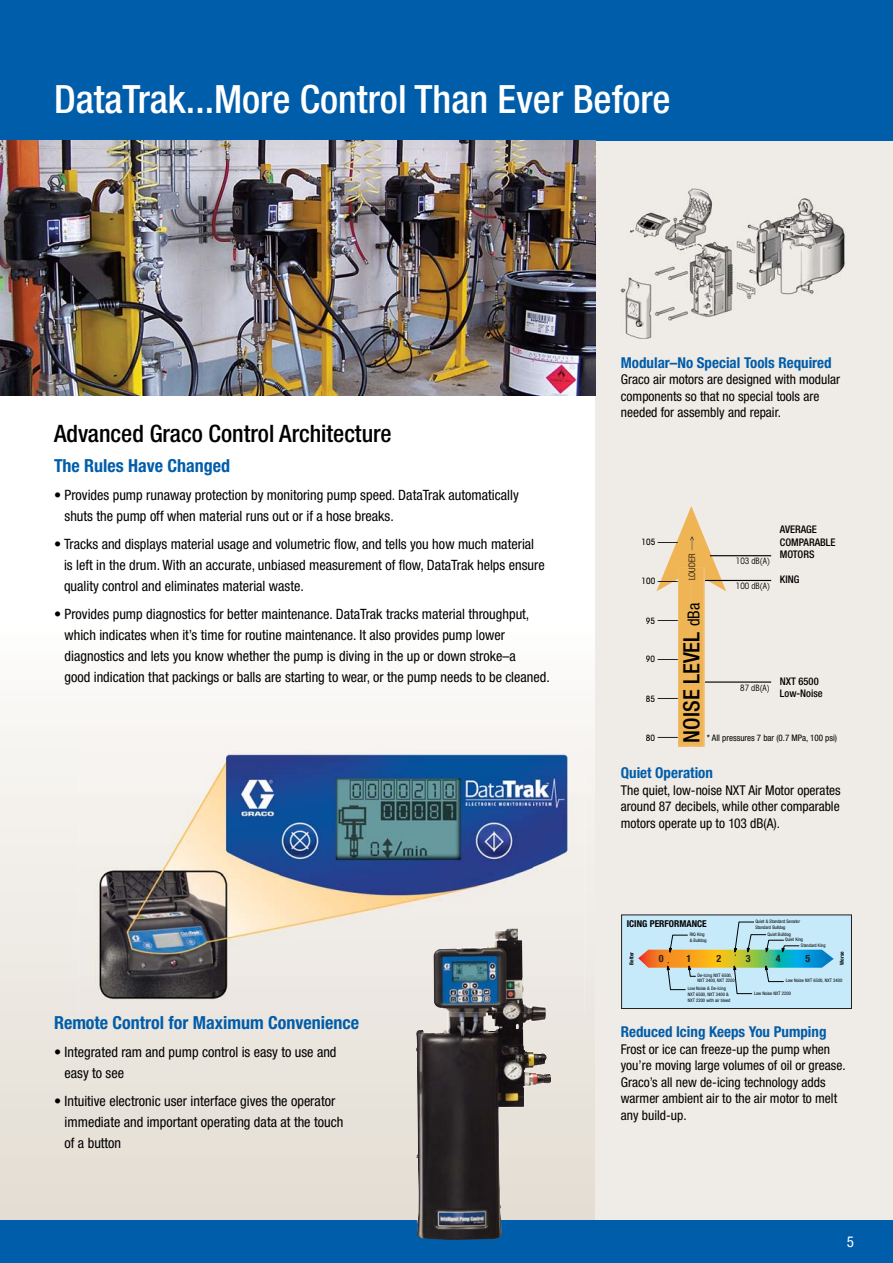
<style>
.page{position:relative;width:893px;height:1263px;background:#fff}
.page>*{position:absolute;margin:0;border:0;box-sizing:border-box;transform-origin:0 0}
.t1{font:500 condensed 39px "Helvetica Neue LT Std";color:#fff}
.t2{font:500 condensed 24px "Helvetica Neue LT Std";color:#000}
.t3{font:500 condensed 22.5px "Helvetica Neue LT Std";color:#000}
.t4{font:700 condensed 18px "Helvetica Neue LT Std";color:#005daa}
.t5{font:700 condensed 15px "Helvetica Neue LT Std";color:#005daa}
.t6{font:condensed 15px "Helvetica Neue LT Std";color:#fff}
.t7{font:condensed 14.25px/21px "Helvetica Neue LT Std";color:#000}
.t8{font:condensed 13.5px/16.5px "Helvetica Neue LT Std";color:#000}
.t9{font:500 condensed 10.5px/12.6px "Helvetica Neue LT Std";color:#000}
.t10{font:700 condensed 10.05px "Helvetica Neue LT Std";color:#231f20}
.t11{font:700 condensed 9.45px "Helvetica Neue LT Std";color:#000}
.t12{font:condensed 9px "Helvetica Neue LT Std";color:#000}
.t13{font:300 condensed 9px "Helvetica Neue LT Std";color:#000}
.t14{font:condensed 8.55px "ITC Avant Garde Std";color:#000}
.t15{font:500 condensed 8.55px "ITC Avant Garde Std";color:#000}
.t16{font:700 condensed 5.4px "Helvetica Neue LT Std";color:#000}
.t17{font:condensed 4.8px/5.7px "Helvetica Neue LT Std";color:#000}
.s1{font-weight:400;font-size:16.5px}
</style>
<div class="page">
<svg style="left:0;top:709px;width:595px;height:511px;background:#ebe6de"></svg>
<div style="left:595px;top:140px;width:298px;height:1080px;background:#efebe6"></div>
<hr style="left:705px;top:681px;width:66px;height:2px;background:#000">
<hr style="left:705px;top:580px;width:66px;height:1px;background:#000">
<hr style="left:710px;top:555px;width:61px;height:1px;background:#000">
<svg style="left:656px;top:506px;width:70px;height:241px"></svg>
<img style="left:620px;top:188px;width:226px;height:151px">
<div style="left:0;top:1220px;width:893px;height:43px;background:#005daa"></div>
<div style="left:0;top:0;width:893px;height:140px;background:#005daa"></div>
<img style="left:0;top:140px;width:595px;height:255px">
<img style="left:415px;top:1012px;width:136px;height:228px">
<img style="left:79px;top:729px;width:505px;height:283px">
<img style="left:433px;top:928px;width:113px;height:84px">
<div style="left:622px;top:915px;width:229px;height:93px;background:#c7eafb"></div>
<div style="left:621px;top:915px;width:231px;height:94px;border:1px solid #231f20"></div>
<svg style="left:638px;top:921px;width:196px;height:73px"></svg>
<h1 class="t1" style="left:54px;top:85px;width:618px">DataTrak...More Control Than Ever Before</h1>
<h2 class="t2" style="left:54px;top:425px;width:339px">Advanced Graco Control Architecture</h2>
<p class="t4" style="left:54px;top:455px;width:178px">The Rules Have Changed</p>
<p class="t7" style="left:65px;top:486px;width:456px;text-indent:-11px">• Provides pump runaway protection by monitoring pump speed. DataTrak automatically shuts the pump off when material runs out or if a hose breaks.</p>
<p class="t7" style="left:64px;top:535px;width:482px;text-indent:-10px">• Tracks and displays material usage and volumetric flow, and tells you how much material is left in the drum. With an accurate, unbiased measurement of flow, DataTrak helps ensure quality control and eliminates material waste.</p>
<p class="t7" style="left:65px;top:605px;width:487px;text-indent:-11px">• Provides pump diagnostics for better maintenance. DataTrak tracks material throughput, which indicates when it’s time for routine maintenance. It also provides pump lower diagnostics and lets you know whether the pump is diving in the up or down stroke–a<br>good indication that packings or balls are starting to wear, or the pump needs to be cleaned.</p>
<p class="t4" style="left:54px;top:1012px;width:306px">Remote Control for Maximum Convenience</p>
<p class="t7" style="left:65px;top:1043px;width:273px;text-indent:-11px">• Integrated ram and pump control is easy to use and easy to see</p>
<p class="t7" style="left:65px;top:1092px;width:280px;text-indent:-11px">• Intuitive electronic user interface gives the operator immediate and important operating data at the touch of a button</p>
<p class="t5" style="left:621px;top:353px;width:212px">Modular–No Special Tools Required</p>
<p class="t8" style="left:621px;top:373px;width:221px">Graco air motors are designed with modular components so that no special tools are needed for assembly and repair.</p>
<p class="t15" style="left:641px;top:537px;width:15px">105</p>
<p class="t15" style="left:641px;top:576px;width:15px">100</p>
<p class="t15" style="left:646px;top:615px;width:11px">95</p>
<p class="t15" style="left:646px;top:654px;width:11px">90</p>
<p class="t15" style="left:646px;top:694px;width:11px">85</p>
<p class="t15" style="left:646px;top:732px;width:11px">80</p>
<p class="t13" style="left:689px;top:580px;width:28px;rotate:-90deg">LOUDER</p>
<p class="t14" style="left:736px;top:556px;width:35px">103 dB(A)</p>
<p class="t14" style="left:736px;top:581px;width:35px">100 dB(A)</p>
<p class="t9" style="left:780px;top:524px;width:57px">AVERAGE<br>COMPARABLE<br>MOTORS</p>
<p class="t9" style="left:780px;top:575px;width:21px">KING</p>
<h3 class="t3" style="left:684px;top:742px;width:141px;rotate:-90deg">NOISE LEVEL <span class="s1">dBa</span></h3>
<p class="t9" style="left:780px;top:676px;width:44px">NXT 6500<br>Low-Noise</p>
<p class="t12" style="left:707px;top:734px;width:132px">* All pressures 7 bar (0.7 MPa, 100 psi)</p>
<p class="t14" style="left:740px;top:683px;width:31px">87 dB(A)</p>
<p class="t5" style="left:621px;top:764px;width:94px">Quiet Operation</p>
<p class="t8" style="left:621px;top:783px;width:221px;text-align:justify">The quiet, low-noise NXT Air Motor operates around 87 decibels, while other comparable motors operate up to 103 dB(A).</p>
<p class="t17" style="left:755px;top:919px;width:46px">Quiet &amp; Standard Senator<br>Standard Bulldog</p>
<p class="t17" style="left:768px;top:932px;width:25px">Quiet Bulldog</p>
<p class="t17" style="left:785px;top:937px;width:20px">Quiet King</p>
<p class="t17" style="left:801px;top:942px;width:26px">Standard King</p>
<p class="t17" style="left:786px;top:978px;width:58px">Low Noise NXT 6500, NXT 3400</p>
<p class="t17" style="left:754px;top:991px;width:38px">Low Noise NXT 2200</p>
<p class="t11" style="left:627px;top:918px;width:82px">ICING PERFORMANCE</p>
<p class="t17" style="left:690px;top:932px;width:18px">RIQ King &amp; Bulldog</p>
<p class="t17" style="left:697px;top:973px;width:39px">De-Icing NXT 6500,<br>NXT 3400, NXT 2200</p>
<p class="t17" style="left:688px;top:986px;width:44px">Low Noise &amp; De-Icing<br>NXT 6500, NXT 3400 &amp;<br>NXT 2200 with air bleed</p>
<p class="t16" style="left:838px;top:965px;width:15px;rotate:-90deg">Worse</p>
<p class="t16" style="left:628px;top:965px;width:15px;rotate:-90deg">Better</p>
<p class="t10" style="left:659px;top:953px;width:6px">0</p>
<p class="t10" style="left:686px;top:953px;width:6px">1</p>
<p class="t10" style="left:716px;top:953px;width:6px">2</p>
<p class="t10" style="left:746px;top:953px;width:6px">3</p>
<p class="t10" style="left:776px;top:953px;width:6px">4</p>
<p class="t10" style="left:805px;top:953px;width:6px">5</p>
<p class="t5" style="left:621px;top:1023px;width:207px">Reduced Icing Keeps You Pumping</p>
<p class="t8" style="left:621px;top:1042px;width:226px">Frost or ice can freeze-up the pump when you’re moving large volumes of oil or grease.<br>Graco’s all new de-icing technology adds warmer ambient air to the air motor to melt any build-up.</p>
<p class="t6" style="left:847px;top:1236px;width:9px">5</p>
</div>
